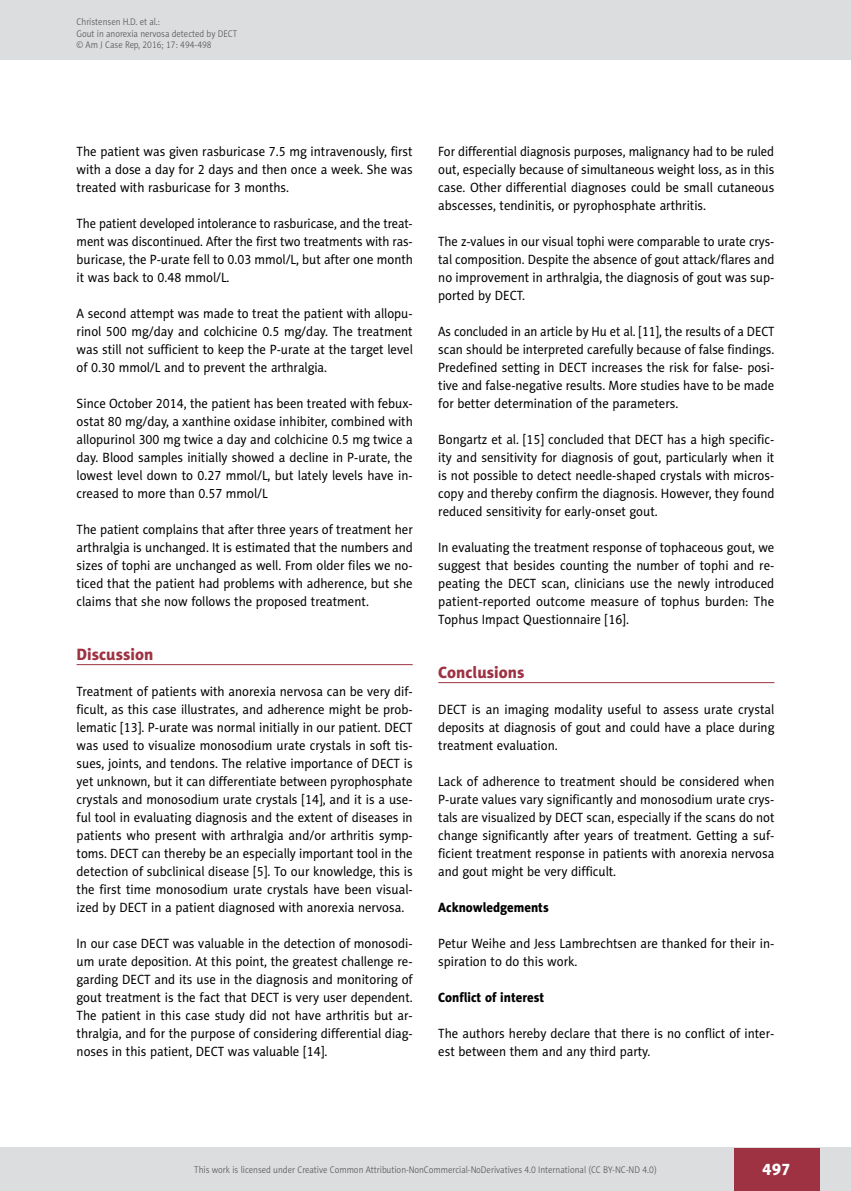
<style>
.page{position:relative;width:851px;height:1191px;background:#fff}
.page>*{position:absolute;margin:0;border:0;box-sizing:border-box;transform-origin:0 0}
.t1{font:16.5px "Naomi Sans EFN Heavy";color:#9e3242}
.t2{font:16.5px "Naomi Sans EFN Heavy";color:#fff}
.t3{font:13.5px/18px "Naomi Sans EFN";color:#000;text-align:justify;scale:.95 1}
.t4{font:13.5px/18px "Naomi Sans EFN";color:#000;text-align:justify;scale:.93 1}
.t5{font:13.5px/18px "Naomi Sans EFN";color:#000;text-align:justify;scale:.94 1}
.t6{font:13.5px "Naomi Sans EFN Heavy";color:#000;scale:.95 1}
.t7{font:9.75px/11.2px "Naomi Sans EFN Light";color:#58595b;scale:.9 1}
</style>
<div class="page">
<hr style="left:77px;top:664px;width:335px;height:1px;background:#9e3242">
<hr style="left:438px;top:682px;width:336px;height:1px;background:#9e3242">
<div style="left:0;top:1148px;width:850px;height:43px;background:#dcddde"></div>
<div style="left:733px;top:1147px;width:86px;height:43px;background:#9e3242"></div>
<div style="left:0;top:0;width:850px;height:60px;background:#dcddde"></div>
<p class="t7" style="left:77px;top:16px;width:180px">Christensen H.D. et al.:<br>Gout in anorexia nervosa detected by DECT © Am J Case Rep, 2016; 17: 494-498</p>
<p class="t3" style="left:77px;top:142px;width:355px">The patient was given rasburicase 7.5 mg intravenously, first with a dose a day for 2 days and then once a week. She was treated with rasburicase for 3 months.</p>
<p class="t4" style="left:77px;top:214px;width:363px">The patient developed intolerance to rasburicase, and the treat&shy;ment was discontinued. After the first two treatments with ras&shy;buricase, the P-urate fell to 0.03 mmol/L, but after one month it was back to 0.48 mmol/L.</p>
<p class="t3" style="left:77px;top:304px;width:355px">A second attempt was made to treat the patient with allopu&shy;rinol 500 mg/day and colchicine 0.5 mg/day. The treatment was still not sufficient to keep the P-urate at the target level of 0.30 mmol/L and to prevent the arthralgia.</p>
<p class="t3" style="left:77px;top:394px;width:355px">Since October 2014, the patient has been treated with febux&shy;ostat 80 mg/day, a xanthine oxidase inhibiter, combined with allopurinol 300 mg twice a day and colchicine 0.5 mg twice a day. Blood samples initially showed a decline in P-urate, the lowest level down to 0.27 mmol/L, but lately levels have in&shy;creased to more than 0.57 mmol/L</p>
<p class="t3" style="left:77px;top:520px;width:355px">The patient complains that after three years of treatment her arthralgia is unchanged. It is estimated that the numbers and sizes of tophi are unchanged as well. From older files we no&shy;ticed that the patient had problems with adherence, but she claims that she now follows the proposed treatment.</p>
<p class="t1" style="left:77px;top:644px;width:78px">Discussion</p>
<p class="t3" style="left:77px;top:682px;width:355px">Treatment of patients with anorexia nervosa can be very dif&shy;ficult, as this case illustrates, and adherence might be prob&shy;lematic [13]. P-urate was normal initially in our patient. DECT was used to visualize monosodium urate crystals in soft tis&shy;sues, joints, and tendons. The relative importance of DECT is yet unknown, but it can differentiate between pyrophosphate crystals and monosodium urate crystals [14], and it is a use&shy;ful tool in evaluating diagnosis and the extent of diseases in patients who present with arthralgia and/or arthritis symp&shy;toms. DECT can thereby be an especially important tool in the detection of subclinical disease [5]. To our knowledge, this is the first time monosodium urate crystals have been visual&shy;ized by DECT in a patient diagnosed with anorexia nervosa.</p>
<p class="t3" style="left:77px;top:934px;width:355px">In our case DECT was valuable in the detection of monosodi&shy;um urate deposition. At this point, the greatest challenge re&shy;garding DECT and its use in the diagnosis and monitoring of gout treatment is the fact that DECT is very user dependent.<br>The patient in this case study did not have arthritis but ar&shy;thralgia, and for the purpose of considering differential diag&shy;noses in this patient, DECT was valuable [14].</p>
<p class="t5" style="left:438px;top:142px;width:359px">For differential diagnosis purposes, malignancy had to be ruled out, especially because of simultaneous weight loss, as in this case. Other differential diagnoses could be small cutaneous abscesses, tendinitis, or pyrophosphate arthritis.</p>
<p class="t5" style="left:438px;top:232px;width:359px">The z-values in our visual tophi were comparable to urate crys&shy;tal composition. Despite the absence of gout attack/flares and no improvement in arthralgia, the diagnosis of gout was sup&shy;ported by DECT.</p>
<p class="t4" style="left:438px;top:322px;width:363px">As concluded in an article by Hu et al. [11], the results of a DECT scan should be interpreted carefully because of false findings.<br>Predefined setting in DECT increases the risk for false- posi&shy;tive and false-negative results. More studies have to be made for better determination of the parameters.</p>
<p class="t3" style="left:438px;top:430px;width:355px">Bongartz et al. [15] concluded that DECT has a high specific&shy;ity and sensitivity for diagnosis of gout, particularly when it is not possible to detect needle-shaped crystals with micros&shy;copy and thereby confirm the diagnosis. However, they found reduced sensitivity for early-onset gout.</p>
<p class="t3" style="left:438px;top:538px;width:355px">In evaluating the treatment response of tophaceous gout, we suggest that besides counting the number of tophi and re&shy;peating the DECT scan, clinicians use the newly introduced patient-reported outcome measure of tophus burden: The Tophus Impact Questionnaire [16].</p>
<p class="t1" style="left:438px;top:662px;width:88px">Conclusions</p>
<p class="t3" style="left:438px;top:700px;width:355px">DECT is an imaging modality useful to assess urate crystal deposits at diagnosis of gout and could have a place during treatment evaluation.</p>
<p class="t3" style="left:438px;top:772px;width:355px">Lack of adherence to treatment should be considered when P-urate values vary significantly and monosodium urate crys&shy;tals are visualized by DECT scan, especially if the scans do not change significantly after years of treatment. Getting a suf&shy;ficient treatment response in patients with anorexia nervosa and gout might be very difficult.</p>
<p class="t6" style="left:438px;top:899px;width:118px">Acknowledgements</p>
<p class="t3" style="left:438px;top:934px;width:355px">Petur Weihe and Jess Lambrechtsen are thanked for their in&shy;spiration to do this work.</p>
<p class="t6" style="left:438px;top:989px;width:113px">Conflict of interest</p>
<p class="t3" style="left:438px;top:1024px;width:355px">The authors hereby declare that there is no conflict of inter&shy;est between them and any third party.</p>
<p class="t7" style="left:194px;top:1164px;width:515px">This work is licensed under Creative Common Attribution-NonCommercial-NoDerivatives 4.0 International (CC BY-NC-ND 4.0)</p>
<p class="t2" style="left:762px;top:1159px;width:30px">497</p>
</div>
